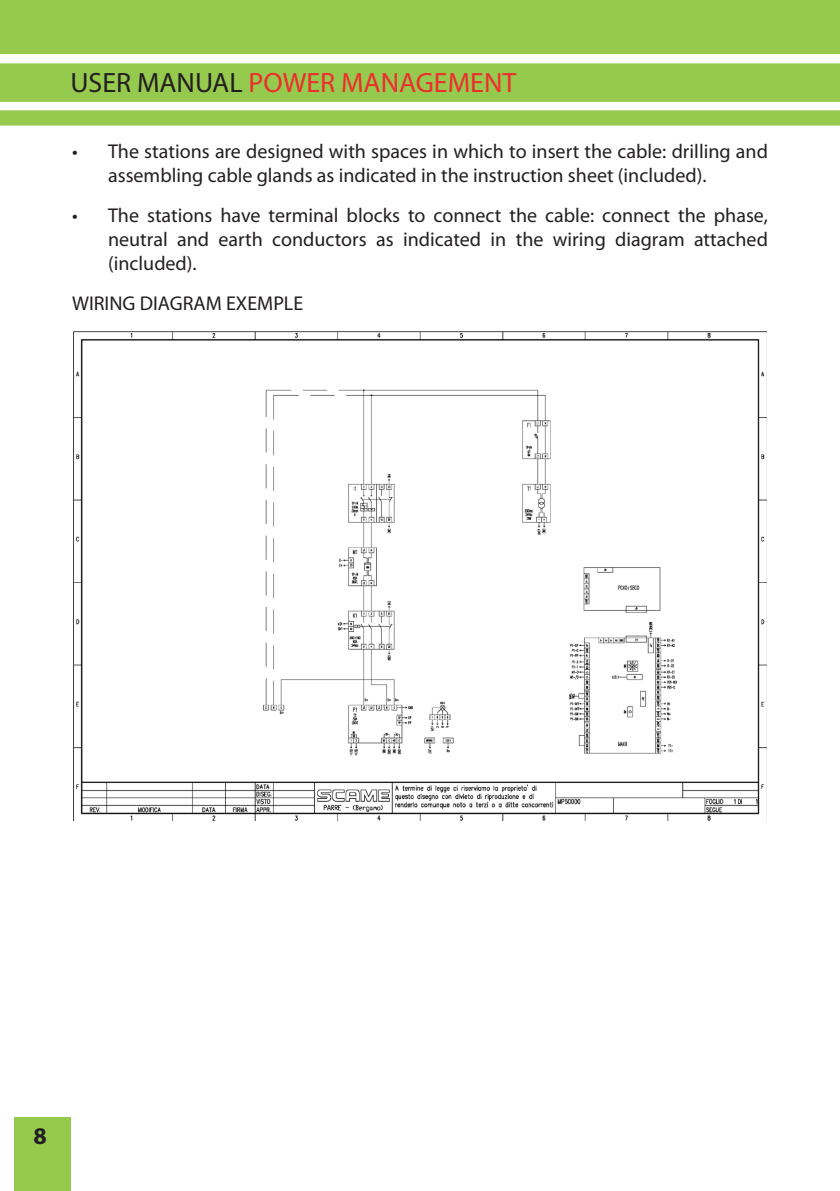
<style>
.page{position:relative;width:840px;height:1191px;background:#fff}
.page>*{position:absolute;margin:0;border:0;box-sizing:border-box;transform-origin:0 0}
.t1{font:28px "Myriad Pro";color:#ee2d2d}
.t2{font:700 24px "Myriad Pro";color:#231f20}
.Testo_normale{font:20px/24px "Myriad Pro";color:#231f20}
.s1{color:#231f20}
</style>
<div class="page">
<div style="left:0;top:0;width:839px;height:54px;background:#96ca4e"></div>
<svg style="left:0;top:63px;width:839px;height:63px;background:#a5d167"></svg>
<div style="left:14px;top:1117px;width:57px;height:74px;background:#96ca4e"></div>
<img style="left:73px;top:332px;width:693px;height:488px">
<h1 class="t1" style="left:70px;top:66px;width:447px"><span class="s1">USER MANUAL</span> POWER MANAGEMENT</h1>
<p class="Testo_normale" style="left:108px;top:139px;width:661px;text-indent:-36px">• The stations are designed with spaces in which to insert the cable: drilling and assembling cable glands as indicated in the instruction sheet (included).</p>
<p class="Testo_normale" style="left:108px;top:203px;width:661px;text-align:justify;text-indent:-36px">• The stations have terminal blocks to connect the cable: connect the phase, neutral and earth conductors as indicated in the wiring diagram attached (included).</p>
<p class="Testo_normale" style="left:72px;top:291px;width:232px">WIRING DIAGRAM EXEMPLE</p>
<p class="t2" style="left:33px;top:1120px;width:15px">8</p>
</div>
